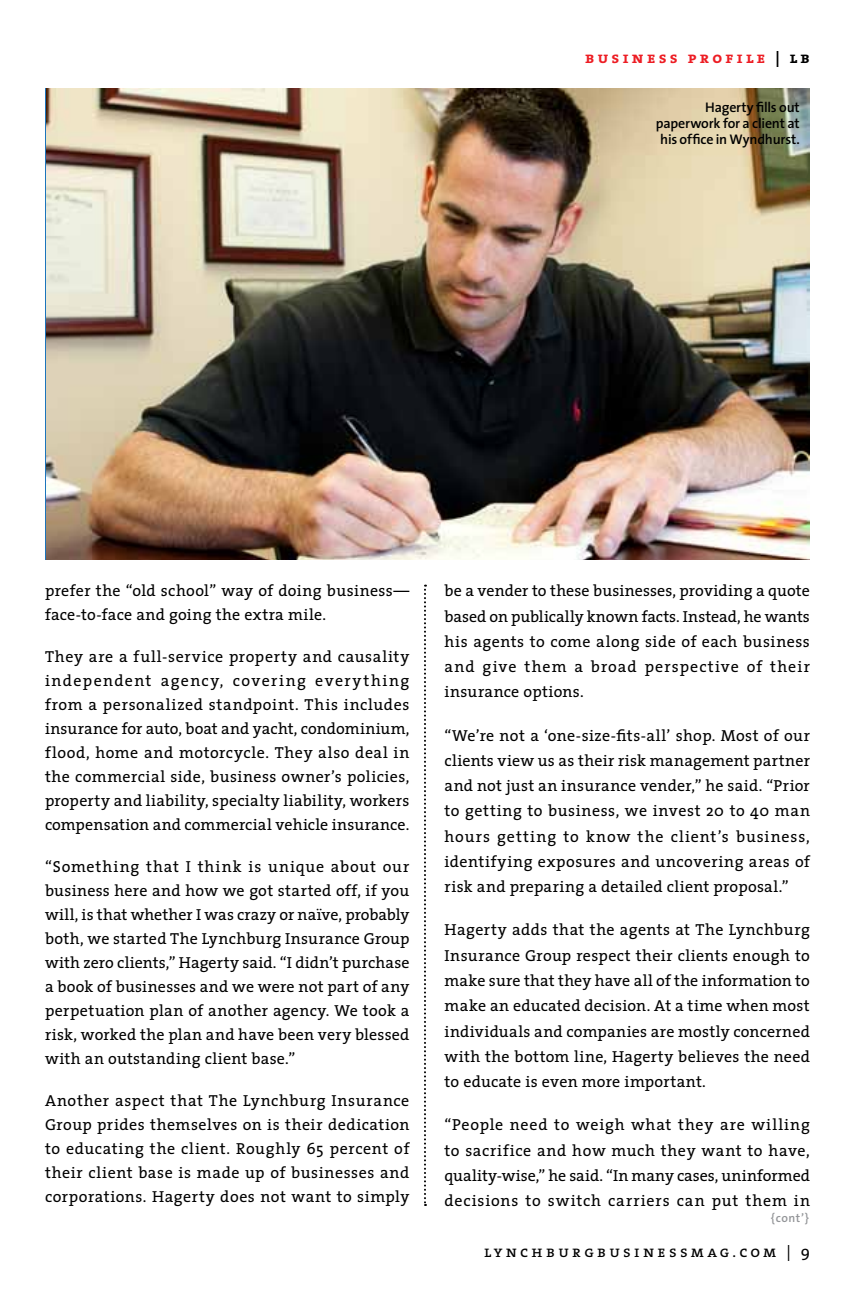
<style>
.page{position:relative;width:864px;height:1296px;background:#fff}
.page>*{position:absolute;margin:0;border:0;box-sizing:border-box;transform-origin:0 0}
.t1{font:16px/24px "The Serif";letter-spacing:.02em;color:#000;text-align:justify}
.t2{font:16px "The Serif Caps";letter-spacing:.2em;color:#000}
.t3{font:16px "The Serif Bold Caps";letter-spacing:.2em;color:#ed1d24}
.t4{font:600 14px/16px "The Sans";letter-spacing:-.015em;color:#000;text-align:right}
.t5{font:600 12px "The Sans";color:#939598}
.s1{color:#000}
.s2{font-family:"The Serif"}
</style>
<div class="page">
<img style="left:47px;top:88px;width:762px;height:472px">
<svg style="left:424px;top:585px;width:2px;height:621px"></svg>
<p class="t3" style="left:585px;top:44px;width:226px">business profile <span class="s1">| lb</span></p>
<p class="t4" style="left:656px;top:99px;width:145px">Hagerty fills out paperwork for a client at his office in Wyndhurst.</p>
<p class="t1" style="left:45px;top:578px;width:366px">prefer the “old school” way of doing business— face-to-face and going the extra mile.</p>
<p class="t1" style="left:45px;top:644px;width:366px">They are a full-service property and causality independent agency, covering everything from a personalized standpoint. This includes insurance for auto, boat and yacht, condominium, flood, home and motorcycle. They also deal in the commercial side, business owner’s policies, property and liability, specialty liability, workers compensation and commercial vehicle insurance.</p>
<p class="t1" style="left:45px;top:854px;width:366px">“Something that I think is unique about our business here and how we got started off, if you will, is that whether I was crazy or naïve, probably both, we started The Lynchburg Insurance Group with zero clients,” Hagerty said. “I didn’t purchase a book of businesses and we were not part of any perpetuation plan of another agency. We took a risk, worked the plan and have been very blessed with an outstanding client base.”</p>
<p class="t1" style="left:45px;top:1088px;width:366px">Another aspect that The Lynchburg Insurance Group prides themselves on is their dedication to educating the client. Roughly 65 percent of their client base is made up of businesses and corporations. Hagerty does not want to simply</p>
<p class="t1" style="left:444px;top:578px;width:367px;line-height:25.2px">be a vender to these businesses, providing a quote based on publically known facts. Instead, he wants his agents to come along side of each business and give them a broad perspective of their insurance options.</p>
<p class="t1" style="left:444px;top:722px;width:367px;line-height:25.2px">“We’re not a ‘one-size-fits-all’ shop. Most of our clients view us as their risk management partner and not just an insurance vender,” he said. “Prior to getting to business, we invest 20 to 40 man hours getting to know the client’s business, identifying exposures and uncovering areas of risk and preparing a detailed client proposal.”</p>
<p class="t1" style="left:444px;top:917px;width:367px;line-height:25.2px">Hagerty adds that the agents at The Lynchburg Insurance Group respect their clients enough to make sure that they have all of the information to make an educated decision. At a time when most individuals and companies are mostly concerned with the bottom line, Hagerty believes the need to educate is even more important.</p>
<p class="t1" style="left:444px;top:1112px;width:367px;line-height:25.2px">“People need to weigh what they are willing to sacrifice and how much they want to have, quality-wise,” he said. “In many cases, uninformed decisions to switch carriers can put them in</p>
<p class="t5" style="left:771px;top:1208px;width:40px">{cont’}</p>
<p class="t2" style="left:484px;top:1238px;width:327px">lynchburgbusinessmag.com <span class="s2">| 9</span></p>
</div>
